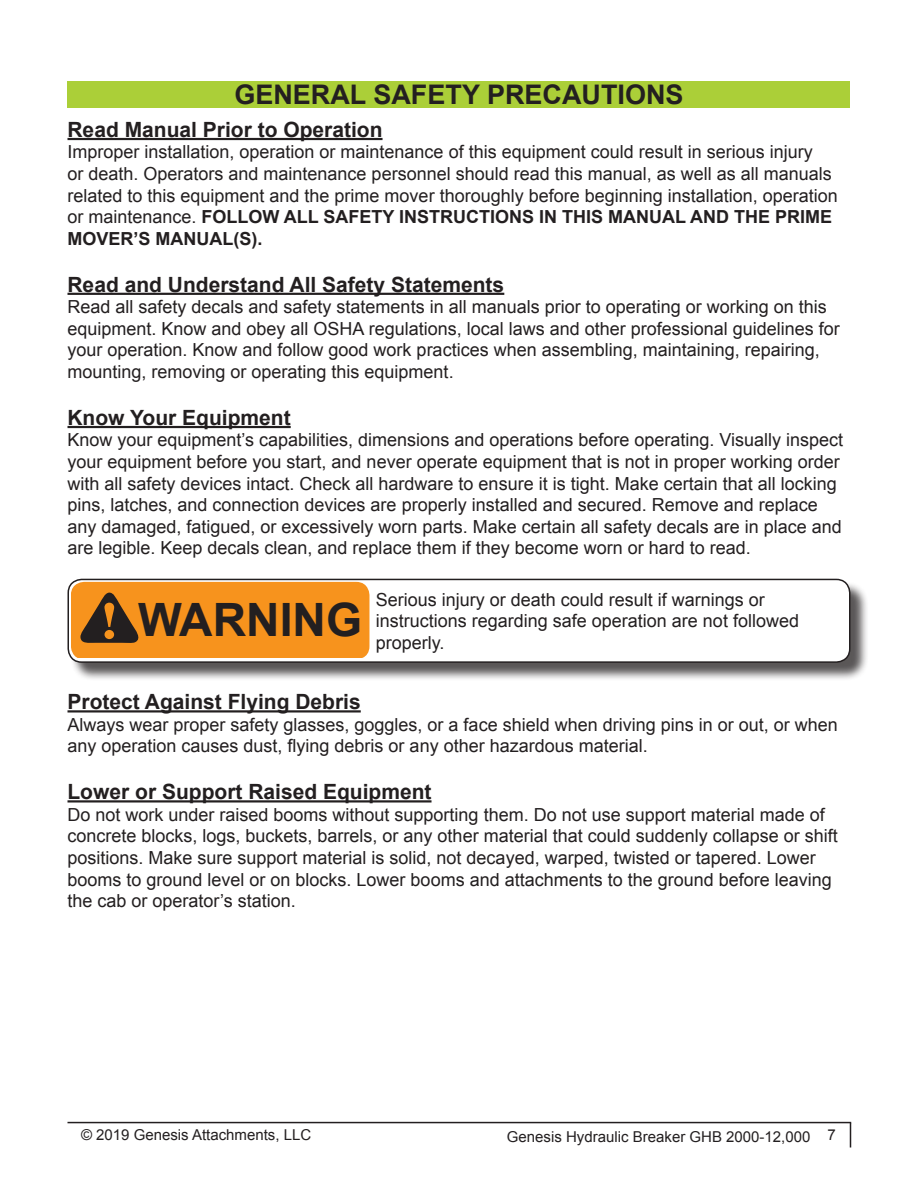
<style>
.page{position:relative;width:918px;height:1188px;background:#fff}
.page>*{position:absolute;margin:0;border:0;box-sizing:border-box;transform-origin:0 0}
.t1{font:700 46.05px "Arial";color:#231f20}
.Section_Headings{font:700 27px "Arial";color:#231f20}
.Paragraph_Headings{font:700 21px "Arial";color:#231f20}
.General_Paragraph_St{font:18px/21.6px "Arial";color:#231f20}
.t2{font:15px "Arial";color:#231f20}
.s1{font-weight:700}
.s2{font-family:"Georgia";font-size:50.55px;color:#f7931d}
</style>
<div class="page">
<hr style="left:68px;top:138px;width:315px;height:2px;background:#231f20">
<hr style="left:68px;top:293px;width:436px;height:2px;background:#231f20">
<hr style="left:68px;top:426px;width:223px;height:2px;background:#231f20">
<hr style="left:68px;top:710px;width:293px;height:3px;background:#231f20">
<hr style="left:68px;top:800px;width:364px;height:3px;background:#231f20">
<div style="left:68px;top:81px;width:782px;height:27px;background:#abcf38"></div>
<div style="left:70px;top:581px;width:799px;height:100px;background:#231f20;opacity:.75"></div>
<div style="left:68px;top:579px;width:782px;height:83px;background:#fff;border-radius:14px"></div>
<div style="left:68px;top:579px;width:782px;height:84px;border:2px solid #231f20;border-radius:14px"></div>
<svg style="left:71px;top:582px;width:298px;height:76px;background:#e68a1e"></svg>
<hr style="left:68px;top:1122px;width:783px;height:1px;background:#231f20">
<svg style="left:850px;top:1123px;width:1px;height:24px"></svg>
<p class="Section_Headings" style="left:234px;top:77px;width:451px">GENERAL SAFETY PRECAUTIONS</p>
<p class="Paragraph_Headings" style="left:68px;top:115px;width:317px">Read Manual Prior to Operation</p>
<p class="General_Paragraph_St" style="left:68px;top:141px;width:772px">Improper installation, operation or maintenance of this equipment could result in serious injury<br>or death. Operators and maintenance personnel should read this manual, as well as all manuals related to this equipment and the prime mover thoroughly before beginning installation, operation or maintenance. <span class="s1">FOLLOW ALL SAFETY INSTRUCTIONS IN THIS MANUAL AND THE PRIME MOVER’S MANUAL(S).</span></p>
<p class="Paragraph_Headings" style="left:68px;top:270px;width:438px">Read and Understand All Safety Statements</p>
<p class="General_Paragraph_St" style="left:68px;top:296px;width:774px">Read all safety decals and safety statements in all manuals prior to operating or working on this equipment. Know and obey all OSHA regulations, local laws and other professional guidelines for your operation. Know and follow good work practices when assembling, maintaining, repairing, mounting, removing or operating this equipment.</p>
<p class="Paragraph_Headings" style="left:68px;top:403px;width:225px">Know Your Equipment</p>
<p class="General_Paragraph_St" style="left:68px;top:429px;width:777px">Know your equipment’s capabilities, dimensions and operations before operating. Visually inspect your equipment before you start, and never operate equipment that is not in proper working order with all safety devices intact. Check all hardware to ensure it is tight. Make certain that all locking pins, latches, and connection devices are properly installed and secured. Remove and replace any damaged, fatigued, or excessively worn parts. Make certain all safety decals are in place and are legible. Keep decals clean, and replace them if they become worn or hard to read.</p>
<p class="t1" style="left:100px;top:590px;width:264px"><span class="s2">!</span> WARNING</p>
<p class="General_Paragraph_St" style="left:376px;top:589px;width:391px">Serious injury or death could result if warnings or</p>
<p class="General_Paragraph_St" style="left:376px;top:610px;width:425px">instructions regarding safe operation are not followed properly.</p>
<p class="Paragraph_Headings" style="left:68px;top:688px;width:295px">Protect Against Flying Debris</p>
<p class="General_Paragraph_St" style="left:68px;top:714px;width:772px">Always wear proper safety glasses, goggles, or a face shield when driving pins in or out, or when any operation causes dust, flying debris or any other hazardous material.</p>
<p class="Paragraph_Headings" style="left:68px;top:778px;width:366px">Lower or Support Raised Equipment</p>
<p class="General_Paragraph_St" style="left:68px;top:804px;width:772px">Do not work under raised booms without supporting them. Do not use support material made of concrete blocks, logs, buckets, barrels, or any other material that could suddenly collapse or shift positions. Make sure support material is solid, not decayed, warped, twisted or tapered. Lower booms to ground level or on blocks. Lower booms and attachments to the ground before leaving the cab or operator’s station.</p>
<p class="t2" style="left:81px;top:1125px;width:232px">© 2019 Genesis Attachments, LLC</p>
<p class="t2" style="left:507px;top:1127px;width:330px">Genesis Hydraulic Breaker GHB 2000-12,000 7</p>
</div>
